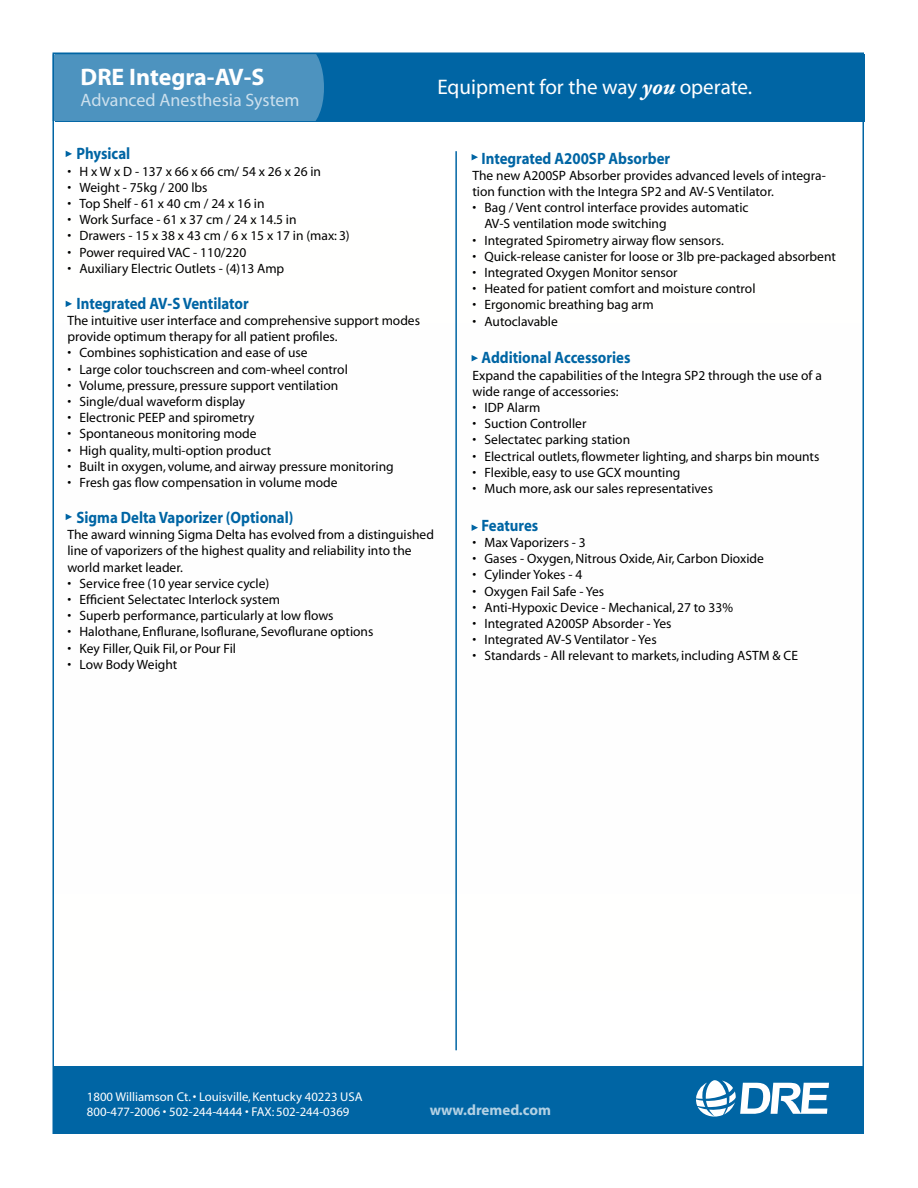
<style>
.page{position:relative;width:918px;height:1188px;background:#fff}
.page>*{position:absolute;margin:0;border:0;box-sizing:border-box;transform-origin:0 0}
.t1{font:700 24px "Myriad";color:#fff}
.t2{font:21.15px "Myriad";color:#fff}
.t3{font:18px "Myriad";color:#cce0ed}
.t4{font:700 16.5px "Myriad";color:#0065a4;scale:.9 1}
.t5{font:700 15px "Myriad";color:#b3d1e4}
.t6{font:13.5px/16.2px "Myriad";color:#000}
.t7{font:12.75px/15.3px "Myriad";color:#fff}
.s1{font-family:"Adobe Garamond Pro";font-weight:700;font-style:italic;font-size:23.25px}
</style>
<div class="page">
<div style="left:55px;top:54px;width:810px;height:68px;background:#0065a4"></div>
<div style="left:55px;top:1066px;width:806px;height:65px;background:#0065a4"></div>
<svg style="left:696px;top:1080px;width:133px;height:37px"></svg>
<div style="left:55px;top:55px;width:269px;height:66px;background:#4d93bf"></div>
<hr style="left:455px;top:151px;width:2px;height:899px;background:#0065a4">
<svg style="left:66px;top:151px;width:6px;height:6px"></svg>
<svg style="left:66px;top:301px;width:6px;height:6px"></svg>
<svg style="left:472px;top:154px;width:6px;height:6px"></svg>
<svg style="left:66px;top:514px;width:6px;height:6px"></svg>
<svg style="left:472px;top:355px;width:6px;height:6px"></svg>
<svg style="left:472px;top:524px;width:6px;height:7px"></svg>
<h1 class="t1" style="left:81px;top:64px;width:185px">DRE Integra-AV-S</h1>
<h3 class="t3" style="left:81px;top:91px;width:220px">Advanced Anesthesia System</h3>
<h2 class="t2" style="left:437px;top:77px;width:316px">Equipment for the way <span class="s1">you</span> operate.</h2>
<p class="t4" style="left:76px;top:145px;width:61px">Physical</p>
<p class="t6" style="left:68px;top:164px;width:255px">• H x W x D - 137 x 66 x 66 cm/ 54 x 26 x 26 in</p>
<p class="t6" style="left:68px;top:180px;width:142px">• Weight - 75kg / 200 lbs</p>
<p class="t6" style="left:68px;top:196px;width:199px">• Top Shelf - 61 x 40 cm / 24 x 16 in</p>
<p class="t6" style="left:68px;top:212px;width:231px">• Work Surface - 61 x 37 cm / 24 x 14.5 in</p>
<p class="t6" style="left:68px;top:228px;width:284px">• Drawers - 15 x 38 x 43 cm / 6 x 15 x 17 in (max: 3)</p>
<p class="t6" style="left:68px;top:245px;width:180px">• Power required VAC - 110/220</p>
<p class="t6" style="left:68px;top:261px;width:218px">• Auxiliary Electric Outlets - (4)13 Amp</p>
<p class="t4" style="left:76px;top:295px;width:193px">Integrated AV-S Ventilator</p>
<p class="t6" style="left:68px;top:313px;width:354px">The intuitive user interface and comprehensive support modes provide optimum therapy for all patient profiles.</p>
<p class="t6" style="left:68px;top:345px;width:242px">• Combines sophistication and ease of use</p>
<p class="t6" style="left:68px;top:362px;width:282px">• Large color touchscreen and com-wheel control</p>
<p class="t6" style="left:68px;top:378px;width:272px">• Volume, pressure, pressure support ventilation</p>
<p class="t6" style="left:68px;top:394px;width:179px">• Single/dual waveform display</p>
<p class="t6" style="left:68px;top:410px;width:189px">• Electronic PEEP and spirometry</p>
<p class="t6" style="left:68px;top:426px;width:191px">• Spontaneous monitoring mode</p>
<p class="t6" style="left:68px;top:443px;width:205px">• High quality, multi-option product</p>
<p class="t6" style="left:68px;top:459px;width:328px">• Built in oxygen, volume, and airway pressure monitoring</p>
<p class="t6" style="left:68px;top:475px;width:272px">• Fresh gas flow compensation in volume mode</p>
<p class="t4" style="left:76px;top:509px;width:243px">Sigma Delta Vaporizer (Optional)</p>
<p class="t6" style="left:68px;top:527px;width:368px">The award winning Sigma Delta has evolved from a distinguished line of vaporizers of the highest quality and reliability into the world market leader.</p>
<p class="t6" style="left:68px;top:576px;width:203px">• Service free (10 year service cycle)</p>
<p class="t6" style="left:68px;top:592px;width:214px">• Efficient Selectatec Interlock system</p>
<p class="t6" style="left:68px;top:608px;width:268px">• Superb performance, particularly at low flows</p>
<p class="t6" style="left:68px;top:624px;width:307px">• Halothane, Enflurane, Isoflurane, Sevoflurane options</p>
<p class="t6" style="left:68px;top:641px;width:170px">• Key Filler, Quik Fil, or Pour Fil</p>
<p class="t6" style="left:68px;top:657px;width:111px">• Low Body Weight</p>
<p class="t4" style="left:481px;top:149px;width:211px">Integrated A200SP Absorber</p>
<p class="t6" style="left:472px;top:168px;width:355px">The new A200SP Absorber provides advanced levels of integra&shy;tion function with the Integra SP2 and AV-S Ventilator.</p>
<p class="t6" style="left:485px;top:200px;width:266px;text-indent:-12px">• Bag / Vent control interface provides automatic<br>AV-S ventilation mode switching</p>
<p class="t6" style="left:472px;top:232px;width:253px">• Integrated Spirometry airway flow sensors.</p>
<p class="t6" style="left:472px;top:249px;width:365px">• Quick-release canister for loose or 3lb pre-packaged absorbent</p>
<p class="t6" style="left:472px;top:265px;width:207px">• Integrated Oxygen Monitor sensor</p>
<p class="t6" style="left:472px;top:281px;width:285px">• Heated for patient comfort and moisture control</p>
<p class="t6" style="left:472px;top:297px;width:183px">• Ergonomic breathing bag arm</p>
<p class="t6" style="left:472px;top:313px;width:87px">• Autoclavable</p>
<p class="t4" style="left:481px;top:349px;width:167px">Additional Accessories</p>
<p class="t6" style="left:472px;top:367px;width:351px">Expand the capabilities of the Integra SP2 through the use of a wide range of accessories:</p>
<p class="t6" style="left:472px;top:400px;width:69px">• IDP Alarm</p>
<p class="t6" style="left:472px;top:416px;width:115px">• Suction Controller</p>
<p class="t6" style="left:472px;top:432px;width:159px">• Selectatec parking station</p>
<p class="t6" style="left:472px;top:448px;width:348px">• Electrical outlets, flowmeter lighting, and sharps bin mounts</p>
<p class="t6" style="left:472px;top:465px;width:209px">• Flexible, easy to use GCX mounting</p>
<p class="t6" style="left:472px;top:481px;width:242px">• Much more, ask our sales representatives</p>
<p class="t4" style="left:481px;top:517px;width:65px">Features</p>
<p class="t6" style="left:472px;top:535px;width:115px">• Max Vaporizers - 3</p>
<p class="t6" style="left:472px;top:551px;width:293px">• Gases - Oxygen, Nitrous Oxide, Air, Carbon Dioxide</p>
<p class="t6" style="left:472px;top:567px;width:111px">• Cylinder Yokes - 4</p>
<p class="t6" style="left:472px;top:583px;width:133px">• Oxygen Fail Safe - Yes</p>
<p class="t6" style="left:472px;top:600px;width:262px">• Anti-Hypoxic Device - Mechanical, 27 to 33%</p>
<p class="t6" style="left:472px;top:616px;width:201px">• Integrated A200SP Absorder - Yes</p>
<p class="t6" style="left:472px;top:632px;width:186px">• Integrated AV-S Ventilator - Yes</p>
<p class="t6" style="left:472px;top:648px;width:327px">• Standards - All relevant to markets, including ASTM &amp; CE</p>
<p class="t7" style="left:87px;top:1089px;width:277px">1800 Williamson Ct. • Louisville, Kentucky 40223 USA<br>800-477-2006 • 502-244-4444 • FAX: 502-244-0369</p>
<p class="t5" style="left:430px;top:1103px;width:123px">www.dremed.com</p>
</div>
